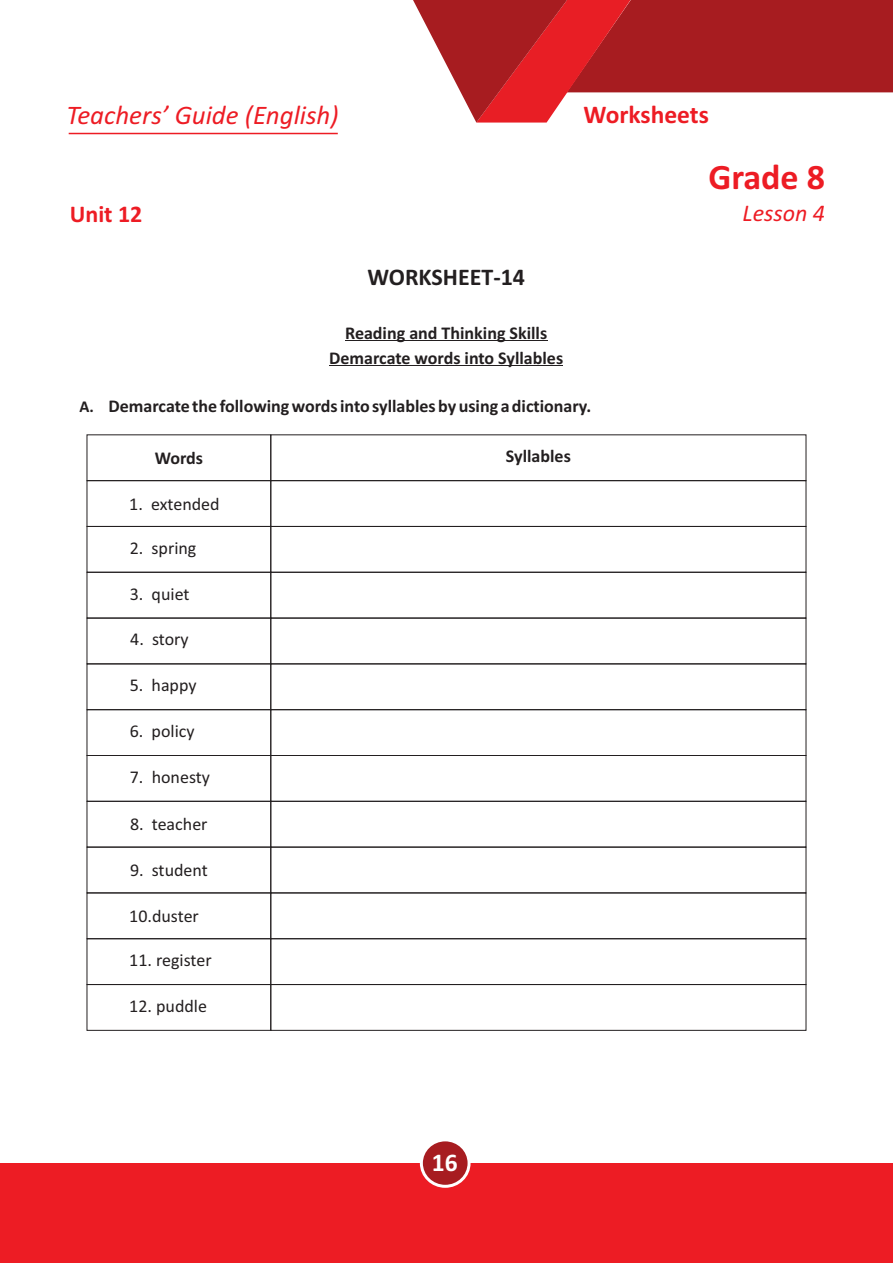
<style>
.page{position:relative;width:893px;height:1263px;background:#fff}
.page>*{position:absolute;margin:0;border:0;box-sizing:border-box;transform-origin:0 0}
.t1{font:700 36px "Calibri";color:#ed1c24}
.t2{font:italic 27px "Calibri";color:#ed1c24}
.t3{font:700 25.5px "Calibri";color:#ed1c24}
.t4{font:700 25.5px "Calibri";color:#fff}
.t5{font:700 24px "Calibri";color:#231f20}
.t6{font:italic 24px "Calibri";color:#ed1c24}
.t7{font:700 24px "Calibri";color:#ed1c24}
.t8{font:700 18px/25px "Calibri";color:#231f20;text-align:center}
.t9{font:18px "Calibri";color:#231f20}
.s1{font-size:16.5px}
</style>
<div class="page">
<svg style="left:413px;top:0;width:480px;height:123px"></svg>
<hr style="left:69px;top:133px;width:269px;height:1px;background:#ed1c24">
<div style="left:0;top:1163px;width:893px;height:100px;background:#ed1c24"></div>
<svg style="left:420px;top:1138px;width:51px;height:50px;background:#bc5054"></svg>
<hr style="left:345px;top:340px;width:202px;height:1px;background:#231f20">
<hr style="left:329px;top:365px;width:234px;height:1px;background:#231f20">
<div style="left:87px;top:480px;width:184px;height:47px;border:1px solid #231f20"></div>
<div style="left:270px;top:480px;width:536px;height:47px;border:1px solid #231f20"></div>
<div style="left:87px;top:526px;width:184px;height:47px;border:1px solid #231f20"></div>
<div style="left:270px;top:526px;width:536px;height:47px;border:1px solid #231f20"></div>
<div style="left:87px;top:572px;width:184px;height:46px;border:1px solid #231f20"></div>
<div style="left:270px;top:572px;width:536px;height:46px;border:1px solid #231f20"></div>
<div style="left:87px;top:618px;width:184px;height:46px;border:1px solid #231f20"></div>
<div style="left:270px;top:618px;width:536px;height:46px;border:1px solid #231f20"></div>
<div style="left:87px;top:663px;width:184px;height:47px;border:1px solid #231f20"></div>
<div style="left:270px;top:663px;width:536px;height:47px;border:1px solid #231f20"></div>
<div style="left:87px;top:709px;width:184px;height:47px;border:1px solid #231f20"></div>
<div style="left:270px;top:709px;width:536px;height:47px;border:1px solid #231f20"></div>
<div style="left:87px;top:755px;width:184px;height:47px;border:1px solid #231f20"></div>
<div style="left:270px;top:755px;width:536px;height:47px;border:1px solid #231f20"></div>
<div style="left:87px;top:801px;width:184px;height:46px;border:1px solid #231f20"></div>
<div style="left:270px;top:801px;width:536px;height:46px;border:1px solid #231f20"></div>
<div style="left:87px;top:847px;width:184px;height:46px;border:1px solid #231f20"></div>
<div style="left:270px;top:847px;width:536px;height:46px;border:1px solid #231f20"></div>
<div style="left:87px;top:892px;width:184px;height:47px;border:1px solid #231f20"></div>
<div style="left:270px;top:892px;width:536px;height:47px;border:1px solid #231f20"></div>
<div style="left:87px;top:938px;width:184px;height:47px;border:1px solid #231f20"></div>
<div style="left:270px;top:938px;width:536px;height:47px;border:1px solid #231f20"></div>
<div style="left:87px;top:984px;width:184px;height:47px;border:1px solid #231f20"></div>
<div style="left:270px;top:984px;width:536px;height:47px;border:1px solid #231f20"></div>
<h2 class="t2" style="left:67px;top:104px;width:274px">Teachers’ Guide (English)</h2>
<h3 class="t3" style="left:584px;top:103px;width:127px">Worksheets</h3>
<h1 class="t1" style="left:708px;top:162px;width:118px">Grade 8</h1>
<h3 class="t7" style="left:70px;top:204px;width:74px">Unit 12</h3>
<h3 class="t6" style="left:743px;top:203px;width:84px">Lesson 4</h3>
<h3 class="t5" style="left:367px;top:267px;width:159px">WORKSHEET-14</h3>
<p class="t8" style="left:329px;top:322px;width:236px">Reading and Thinking Skills<br>Demarcate words into Syllables</p>
<p class="t8" style="left:79px;top:395px;width:513px"><span class="s1">A.</span> Demarcate the following words into syllables by using a dictionary.</p>
<p class="t8" style="left:155px;top:447px;width:50px">Words</p>
<p class="t8" style="left:506px;top:445px;width:66px">Syllables</p>
<p class="t9" style="left:129px;top:496px;width:92px">1. extended</p>
<p class="t9" style="left:130px;top:540px;width:68px">2. spring</p>
<p class="t9" style="left:130px;top:586px;width:61px">3. quiet</p>
<p class="t9" style="left:130px;top:632px;width:60px">4. story</p>
<p class="t9" style="left:130px;top:678px;width:68px">5. happy</p>
<p class="t9" style="left:130px;top:724px;width:66px">6. policy</p>
<p class="t9" style="left:130px;top:769px;width:82px">7. honesty</p>
<p class="t9" style="left:130px;top:817px;width:79px">8. teacher</p>
<p class="t9" style="left:130px;top:862px;width:79px">9. student</p>
<p class="t9" style="left:129px;top:908px;width:71px">10.duster</p>
<p class="t9" style="left:129px;top:952px;width:84px">11. register</p>
<p class="t9" style="left:129px;top:998px;width:79px">12. puddle</p>
<h3 class="t4" style="left:432px;top:1152px;width:27px">16</h3>
</div>
